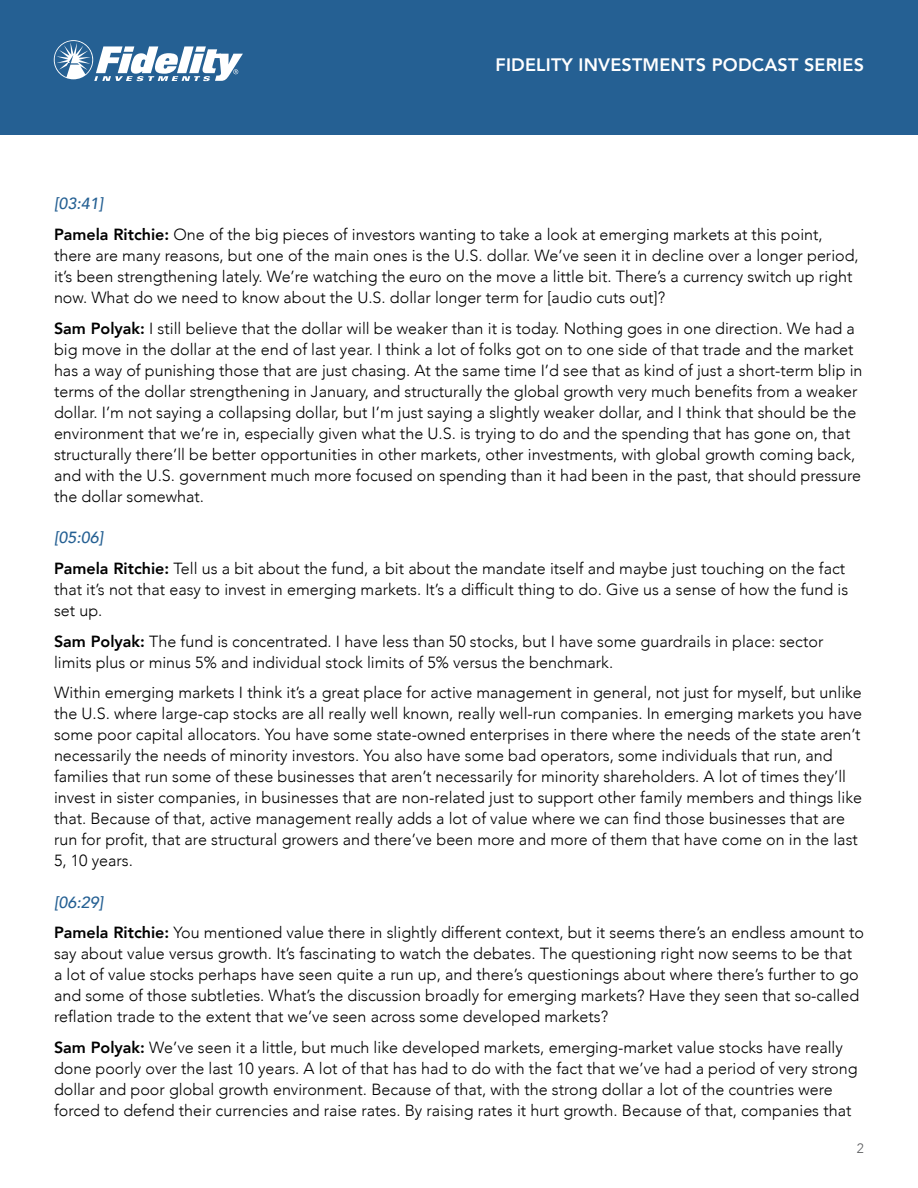
<style>
.page{position:relative;width:918px;height:1188px;background:#fff}
.page>*{position:absolute;margin:0;border:0;box-sizing:border-box;transform-origin:0 0}
.t1{font:800 18px "Avenir";letter-spacing:.01em;color:#fff}
.t2{font:300 16.2px/21px "Avenir";color:#000}
.t3{font:300 13.5px "Avenir";color:#58595b}
.s1{font-weight:500;font-style:italic;color:#256093}
.s2{font-weight:800}
</style>
<div class="page">
<div style="left:0;top:0;width:918px;height:135px;background:#256093"></div>
<svg style="left:54px;top:40px;width:189px;height:41px"></svg>
<p class="t1" style="left:496px;top:50px;width:370px">FIDELITY INVESTMENTS PODCAST SERIES</p>
<p class="t2" style="left:54px;top:189px;width:770px;line-height:30.8px"><span class="s1">[03:41]<br></span><span class="s2">Pamela Ritchie:</span> One of the big pieces of investors wanting to take a look at emerging markets at this point,</p>
<p class="t2" style="left:54px;top:245px;width:806px">there are many reasons, but one of the main ones is the U.S. dollar. We’ve seen it in decline over a longer period, it’s been strengthening lately. We’re watching the euro on the move a little bit. There’s a currency switch up right now. What do we need to know about the U.S. dollar longer term for [audio cuts out]?</p>
<p class="t2" style="left:54px;top:318px;width:810px"><span class="s2">Sam Polyak:</span> I still believe that the dollar will be weaker than it is today. Nothing goes in one direction. We had a big move in the dollar at the end of last year. I think a lot of folks got on to one side of that trade and the market has a way of punishing those that are just chasing. At the same time I’d see that as kind of just a short-term blip in terms of the dollar strengthening in January, and structurally the global growth very much benefits from a weaker dollar. I’m not saying a collapsing dollar, but I’m just saying a slightly weaker dollar, and I think that should be the environment that we’re in, especially given what the U.S. is trying to do and the spending that has gone on, that structurally there’ll be better opportunities in other markets, other investments, with global growth coming back, and with the U.S. government much more focused on spending than it had been in the past, that should pressure the dollar somewhat.</p>
<p class="t2" style="left:54px;top:522px;width:793px;line-height:30.8px"><span class="s1">[05:06]<br></span><span class="s2">Pamela Ritchie:</span> Tell us a bit about the fund, a bit about the mandate itself and maybe just touching on the fact</p>
<p class="t2" style="left:54px;top:579px;width:796px">that it’s not that easy to invest in emerging markets. It’s a difficult thing to do. Give us a sense of how the fund is set up.</p>
<p class="t2" style="left:54px;top:631px;width:771px"><span class="s2">Sam Polyak:</span> The fund is concentrated. I have less than 50 stocks, but I have some guardrails in place: sector limits plus or minus 5% and individual stock limits of 5% versus the benchmark.</p>
<p class="t2" style="left:54px;top:682px;width:810px">Within emerging markets I think it’s a great place for active management in general, not just for myself, but unlike the U.S. where large-cap stocks are all really well known, really well-run companies. In emerging markets you have some poor capital allocators. You have some state-owned enterprises in there where the needs of the state aren’t necessarily the needs of minority investors. You also have some bad operators, some individuals that run, and families that run some of these businesses that aren’t necessarily for minority shareholders. A lot of times they’ll invest in sister companies, in businesses that are non-related just to support other family members and things like that. Because of that, active management really adds a lot of value where we can find those businesses that are run for profit, that are structural growers and there’ve been more and more of them that have come on in the last 5, 10 years.</p>
<p class="t2" style="left:54px;top:887px;width:812px;line-height:30.8px"><span class="s1">[06:29]<br></span><span class="s2">Pamela Ritchie:</span> You mentioned value there in slightly different context, but it seems there’s an endless amount to</p>
<p class="t2" style="left:54px;top:943px;width:807px">say about value versus growth. It’s fascinating to watch the debates. The questioning right now seems to be that a lot of value stocks perhaps have seen quite a run up, and there’s questionings about where there’s further to go and some of those subtleties. What’s the discussion broadly for emerging markets? Have they seen that so-called reflation trade to the extent that we’ve seen across some developed markets?</p>
<p class="t2" style="left:54px;top:1037px;width:805px"><span class="s2">Sam Polyak:</span> We’ve seen it a little, but much like developed markets, emerging-market value stocks have really done poorly over the last 10 years. A lot of that has had to do with the fact that we’ve had a period of very strong dollar and poor global growth environment. Because of that, with the strong dollar a lot of the countries were forced to defend their currencies and raise rates. By raising rates it hurt growth. Because of that, companies that</p>
<p class="t3" style="left:857px;top:1140px;width:9px">2</p>
</div>
